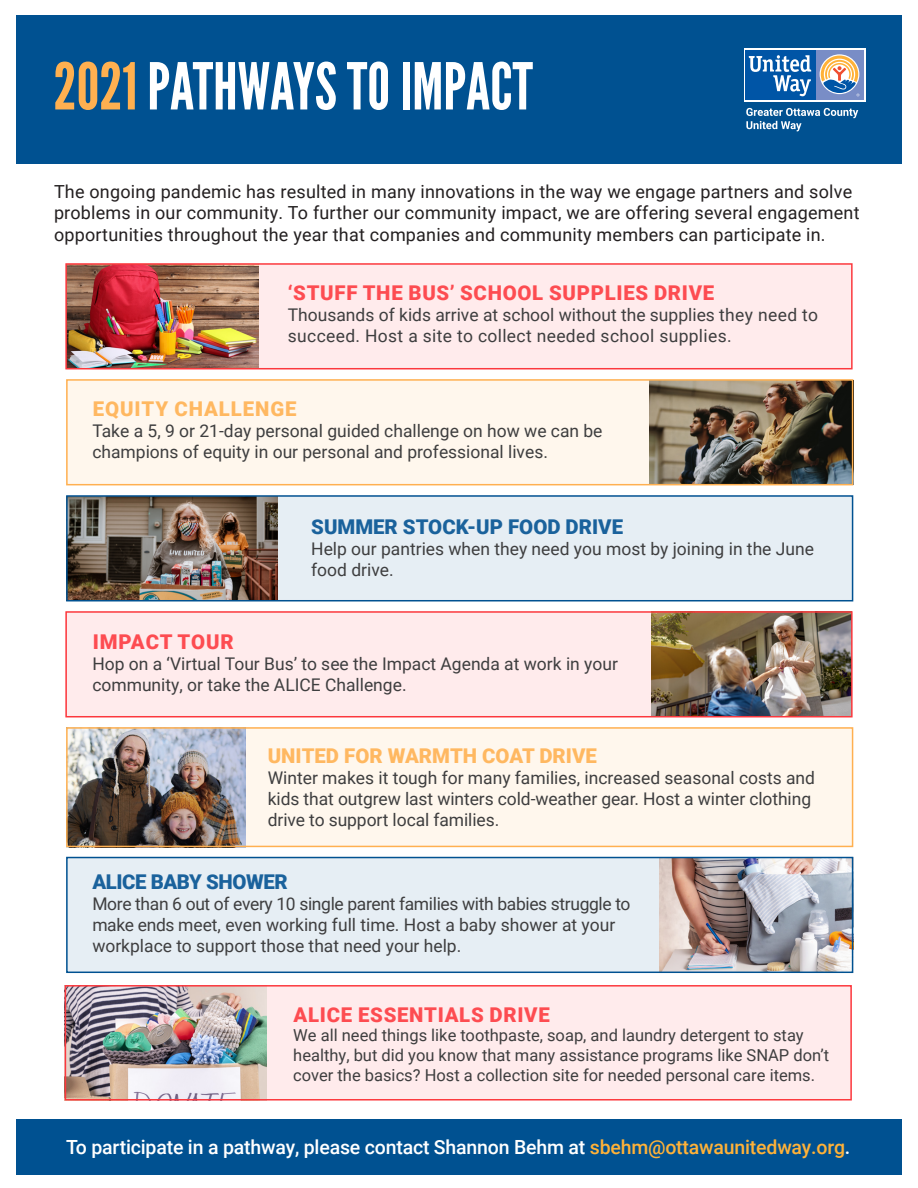
<style>
.page{position:relative;width:918px;height:1188px;background:#fff}
.page>*{position:absolute;margin:0;border:0;box-sizing:border-box;transform-origin:0 0}
.t1{font:64.5px "League Gothic";color:#fff}
.t2{font:900 20.4px "Roboto";letter-spacing:.035em;color:#fd4c51}
.t3{font:900 20.4px "Roboto";color:#ffb861}
.t4{font:900 20.4px "Roboto";color:#1a629c}
.t5{font:900 20.4px "Roboto";letter-spacing:.045em;color:#ffb861}
.t6{font:900 20.4px "Roboto";letter-spacing:-.02em;color:#1a629c}
.t7{font:500 19.5px "Roboto";letter-spacing:-.01em;color:#fff}
.t8{font:18px/21.6px "Roboto";letter-spacing:.01em;color:#231f20}
.t9{font:17.4px/21px "Roboto";color:#3e3e3f}
.t10{font:17.4px/21px "Roboto";letter-spacing:.02em;color:#3e3e3f}
.t11{font:16.5px/19.8px "Roboto";color:#3e3e3f}
.s1{color:#ffb050}
.s2{color:#ffb238}
</style>
<div class="page">
<div style="left:66px;top:264px;width:785px;height:105px;background:#ffebec"></div>
<div style="left:66px;top:380px;width:786px;height:105px;background:#fff7ed"></div>
<div style="left:66px;top:496px;width:786px;height:105px;background:#e6eef4"></div>
<div style="left:66px;top:612px;width:785px;height:105px;background:#ffebec"></div>
<div style="left:66px;top:728px;width:786px;height:118px;background:#fff7ed"></div>
<div style="left:66px;top:858px;width:786px;height:114px;background:#e6eef4"></div>
<div style="left:65px;top:986px;width:786px;height:114px;background:#ffebec"></div>
<div style="left:16px;top:16px;width:885px;height:148px;background:#005191"></div>
<img style="left:68px;top:266px;width:190px;height:100px">
<img style="left:649px;top:382px;width:201px;height:100px">
<img style="left:69px;top:498px;width:208px;height:100px">
<img style="left:651px;top:614px;width:199px;height:100px">
<img style="left:69px;top:730px;width:176px;height:114px">
<img style="left:660px;top:860px;width:190px;height:110px">
<img style="left:68px;top:988px;width:199px;height:110px">
<svg style="left:744px;top:48px;width:121px;height:53px"></svg>
<div style="left:815px;top:50px;width:49px;height:49px;background:#798dc6"></div>
<div style="left:745px;top:50px;width:70px;height:49px;background:#0055a6"></div>
<svg style="left:820px;top:54px;width:39px;height:40px"></svg>
<svg style="left:749px;top:55px;width:62px;height:41px"></svg>
<svg style="left:821px;top:56px;width:38px;height:40px"></svg>
<svg style="left:746px;top:108px;width:112px;height:23px"></svg>
<div style="left:16px;top:1119px;width:885px;height:56px;background:#005191"></div>
<div style="left:65px;top:263px;width:788px;height:106px;border:2px solid #fc383d"></div>
<div style="left:66px;top:379px;width:787px;height:106px;border:2px solid #ffb050"></div>
<div style="left:66px;top:495px;width:787px;height:106px;border:2px solid #005191"></div>
<div style="left:65px;top:611px;width:788px;height:106px;border:2px solid #fc383d"></div>
<div style="left:66px;top:727px;width:787px;height:120px;border:2px solid #ffb050"></div>
<div style="left:66px;top:857px;width:787px;height:116px;border:2px solid #005191"></div>
<div style="left:65px;top:985px;width:787px;height:116px;border:2px solid #fc383d"></div>
<p class="t1" style="left:54px;top:48px;width:481px"><span class="s1">2021</span> PATHWAYS TO IMPACT</p>
<p class="t8" style="left:54px;top:180px;width:807px">The ongoing pandemic has resulted in many innovations in the way we engage partners and solve problems in our community. To further our community impact, we are offering several engagement opportunities throughout the year that companies and community members can participate in.</p>
<p class="t2" style="left:288px;top:278px;width:428px">‘STUFF THE BUS’ SCHOOL SUPPLIES DRIVE</p>
<p class="t10" style="left:288px;top:304px;width:532px">Thousands of kids arrive at school without the supplies they need to succeed. Host a site to collect needed school supplies.</p>
<p class="t5" style="left:93px;top:395px;width:205px">EQUITY CHALLENGE</p>
<p class="t9" style="left:92px;top:420px;width:512px">Take a 5, 9 or 21-day personal guided challenge on how we can be champions of equity in our personal and professional lives.</p>
<p class="t4" style="left:311px;top:513px;width:313px">SUMMER STOCK-UP FOOD DRIVE</p>
<p class="t9" style="left:311px;top:538px;width:504px">Help our pantries when they need you most by joining in the June food drive.</p>
<p class="t2" style="left:93px;top:628px;width:143px">IMPACT TOUR</p>
<p class="t9" style="left:92px;top:653px;width:527px">Hop on a ‘Virtual Tour Bus’ to see the Impact Agenda at work in your community, or take the ALICE Challenge.</p>
<p class="t3" style="left:268px;top:741px;width:331px">UNITED FOR WARMTH COAT DRIVE</p>
<p class="t9" style="left:268px;top:766px;width:549px">Winter makes it tough for many families, increased seasonal costs and kids that outgrew last winters cold-weather gear. Host a winter clothing drive to support local families.</p>
<p class="t6" style="left:92px;top:867px;width:197px">ALICE BABY SHOWER</p>
<p class="t9" style="left:92px;top:892px;width:540px">More than 6 out of every 10 single parent families with babies struggle to make ends meet, even working full time. Host a baby shower at your workplace to support those that need your help.</p>
<p class="t2" style="left:294px;top:1000px;width:258px">ALICE ESSENTIALS DRIVE</p>
<p class="t11" style="left:293px;top:1025px;width:538px">We all need things like toothpaste, soap, and laundry detergent to stay healthy, but did you know that many assistance programs like SNAP don’t cover the basics? Host a collection site for needed personal care items.</p>
<p class="t7" style="left:66px;top:1133px;width:786px">To participate in a pathway, please contact Shannon Behm at <span class="s2">sbehm@ottawaunitedway.org</span>.</p>
</div>
